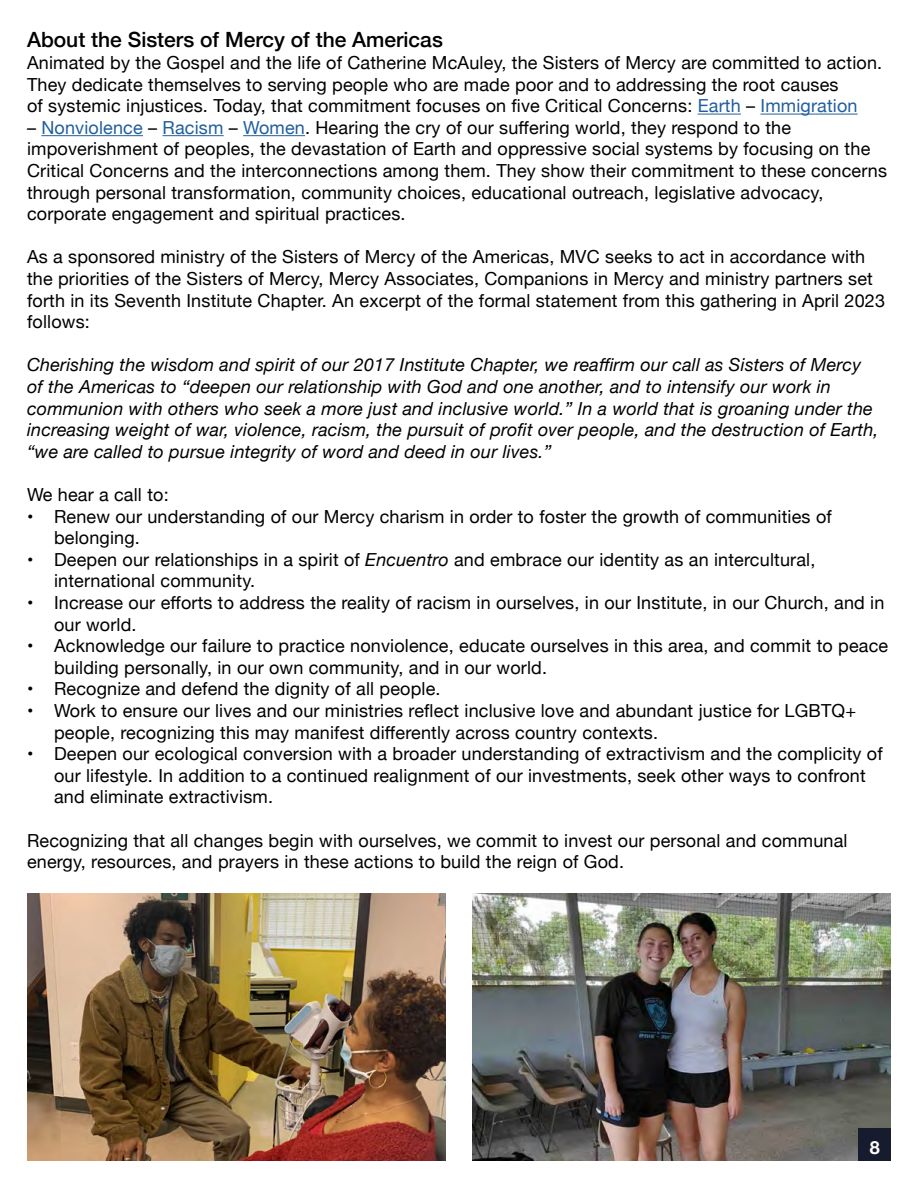
<style>
.page{position:relative;width:918px;height:1188px;background:#fff}
.page>*{position:absolute;margin:0;border:0;box-sizing:border-box;transform-origin:0 0}
.t1{font:500 21px "Helvetica Neue";color:#000}
.t2{font:18px/21.6px "Helvetica Neue";letter-spacing:.01em;color:#000}
.t3{font:italic 18px/21.6px "Helvetica Neue";letter-spacing:.01em;color:#000}
.t4{font:700 18px "Helvetica Neue";color:#fff}
.s1{color:#215e9e}
.s2{font-style:italic}
</style>
<div class="page">
<hr style="left:698px;top:114px;width:43px;height:1px;background:#215e9e">
<hr style="left:760px;top:114px;width:98px;height:1px;background:#215e9e">
<hr style="left:41px;top:135px;width:102px;height:1px;background:#215e9e">
<hr style="left:163px;top:135px;width:61px;height:1px;background:#215e9e">
<hr style="left:243px;top:135px;width:62px;height:1px;background:#215e9e">
<img style="left:27px;top:893px;width:419px;height:268px">
<img style="left:472px;top:893px;width:419px;height:268px">
<div style="left:859px;top:1129px;width:32px;height:32px;background:#161b2d"></div>
<p class="t1" style="left:27px;top:23px;width:417px">About the Sisters of Mercy of the Americas</p>
<p class="t2" style="left:27px;top:53px;width:857px">Animated by the Gospel and the life of Catherine McAuley, the Sisters of Mercy are committed to action.<br>They dedicate themselves to serving people who are made poor and to addressing the root causes<br>of systemic injustices. Today, that commitment focuses on five Critical Concerns: <span class="s1">Earth</span> – <span class="s1">Immigration</span></p>
<p class="t2" style="left:27px;top:118px;width:862px">– <span class="s1">Nonviolence</span> – <span class="s1">Racism</span> – <span class="s1">Women</span>. Hearing the cry of our suffering world, they respond to the impoverishment of peoples, the devastation of Earth and oppressive social systems by focusing on the Critical Concerns and the interconnections among them. They show their commitment to these concerns through personal transformation, community choices, educational outreach, legislative advocacy, corporate engagement and spiritual practices.</p>
<p class="t2" style="left:27px;top:247px;width:860px">As a sponsored ministry of the Sisters of Mercy of the Americas, MVC seeks to act in accordance with the priorities of the Sisters of Mercy, Mercy Associates, Companions in Mercy and ministry partners set forth in its Seventh Institute Chapter. An excerpt of the formal statement from this gathering in April 2023 follows:</p>
<p class="t3" style="left:27px;top:355px;width:853px">Cherishing the wisdom and spirit of our 2017 Institute Chapter, we reaffirm our call as Sisters of Mercy of the Americas to “deepen our relationship with God and one another, and to intensify our work in communion with others who seek a more just and inclusive world.” In a world that is groaning under the increasing weight of war, violence, racism, the pursuit of profit over people, and the destruction of Earth, “we are called to pursue integrity of word and deed in our lives.”</p>
<p class="t2" style="left:27px;top:485px;width:143px">We hear a call to:</p>
<p class="t2" style="left:54px;top:507px;width:779px;text-indent:-27px">• Renew our understanding of our Mercy charism in order to foster the growth of communities of belonging.</p>
<p class="t2" style="left:54px;top:550px;width:763px;text-indent:-27px">• Deepen our relationships in a spirit of <span class="s2">Encuentro</span> and embrace our identity as an intercultural, international community.</p>
<p class="t2" style="left:54px;top:593px;width:832px;text-indent:-27px">• Increase our efforts to address the reality of racism in ourselves, in our Institute, in our Church, and in our world.</p>
<p class="t2" style="left:54px;top:636px;width:836px;text-indent:-27px">• Acknowledge our failure to practice nonviolence, educate ourselves in this area, and commit to peace building personally, in our own community, and in our world.</p>
<p class="t2" style="left:27px;top:679px;width:415px">• Recognize and defend the dignity of all people.</p>
<p class="t2" style="left:54px;top:701px;width:804px;text-indent:-27px">• Work to ensure our lives and our ministries reflect inclusive love and abundant justice for LGBTQ+ people, recognizing this may manifest differently across country contexts.</p>
<p class="t2" style="left:54px;top:744px;width:830px;text-indent:-27px">• Deepen our ecological conversion with a broader understanding of extractivism and the complicity of our lifestyle. In addition to a continued realignment of our investments, seek other ways to confront and eliminate extractivism.</p>
<p class="t2" style="left:27px;top:831px;width:822px">Recognizing that all changes begin with ourselves, we commit to invest our personal and communal energy, resources, and prayers in these actions to build the reign of God.</p>
<p class="t4" style="left:870px;top:1133px;width:12px">8</p>
</div>
